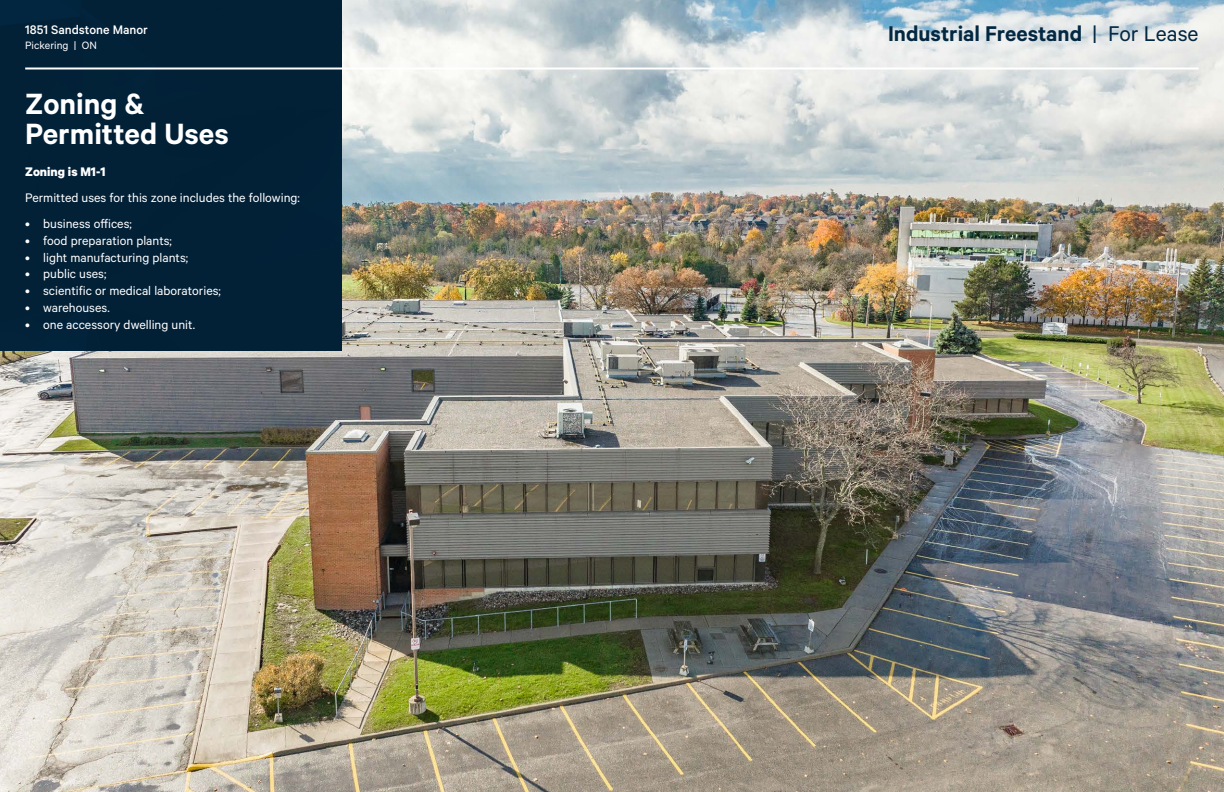
<style>
.page{position:relative;width:1224px;height:792px;background:#fff}
.page>*{position:absolute;margin:0;border:0;box-sizing:border-box;transform-origin:0 0}
.Heading_Large{font:600 33px/30px "Calibre";color:#fff}
.t1{font:600 24px "Calibre";color:#032842}
.t2{font:14px "Calibre";color:#fff}
.t3{font:500 14px "Calibre";color:#fff}
.t4{font:700 14px "Calibre";color:#fff}
.t5{font:12px "Calibre";color:#fff}
.s1{font-weight:400}
</style>
<div class="page">
<img style="left:0;top:0;width:1224px;height:792px">
<div style="left:0;top:0;width:341px;height:351px;background:#022136"></div>
<hr style="left:25px;top:68px;width:1174px;height:2px;background:#fff">
<p class="t3" style="left:25px;top:22px;width:124px">1851 Sandstone Manor</p>
<p class="t5" style="left:25px;top:39px;width:73px">Pickering | ON</p>
<p class="Heading_Large" style="left:25px;top:88px;width:205px">Zoning &amp;<br>Permitted Uses</p>
<p class="t4" style="left:25px;top:163px;width:82px">Zoning is M1-1</p>
<p class="t2" style="left:25px;top:190px;width:276px">Permitted uses for this zone includes the following:</p>
<p class="t2" style="left:25px;top:215px;width:108px">• business offices;</p>
<p class="t2" style="left:25px;top:232px;width:148px">• food preparation plants;</p>
<p class="t2" style="left:25px;top:249px;width:165px">• light manufacturing plants;</p>
<p class="t2" style="left:25px;top:266px;width:83px">• public uses;</p>
<p class="t2" style="left:25px;top:283px;width:197px">• scientific or medical laboratories;</p>
<p class="t2" style="left:25px;top:299px;width:86px">• warehouses.</p>
<p class="t2" style="left:25px;top:316px;width:172px">• one accessory dwelling unit.</p>
<p class="t1" style="left:888px;top:19px;width:312px">Industrial Freestand <span class="s1">| For Lease</span></p>
</div>
